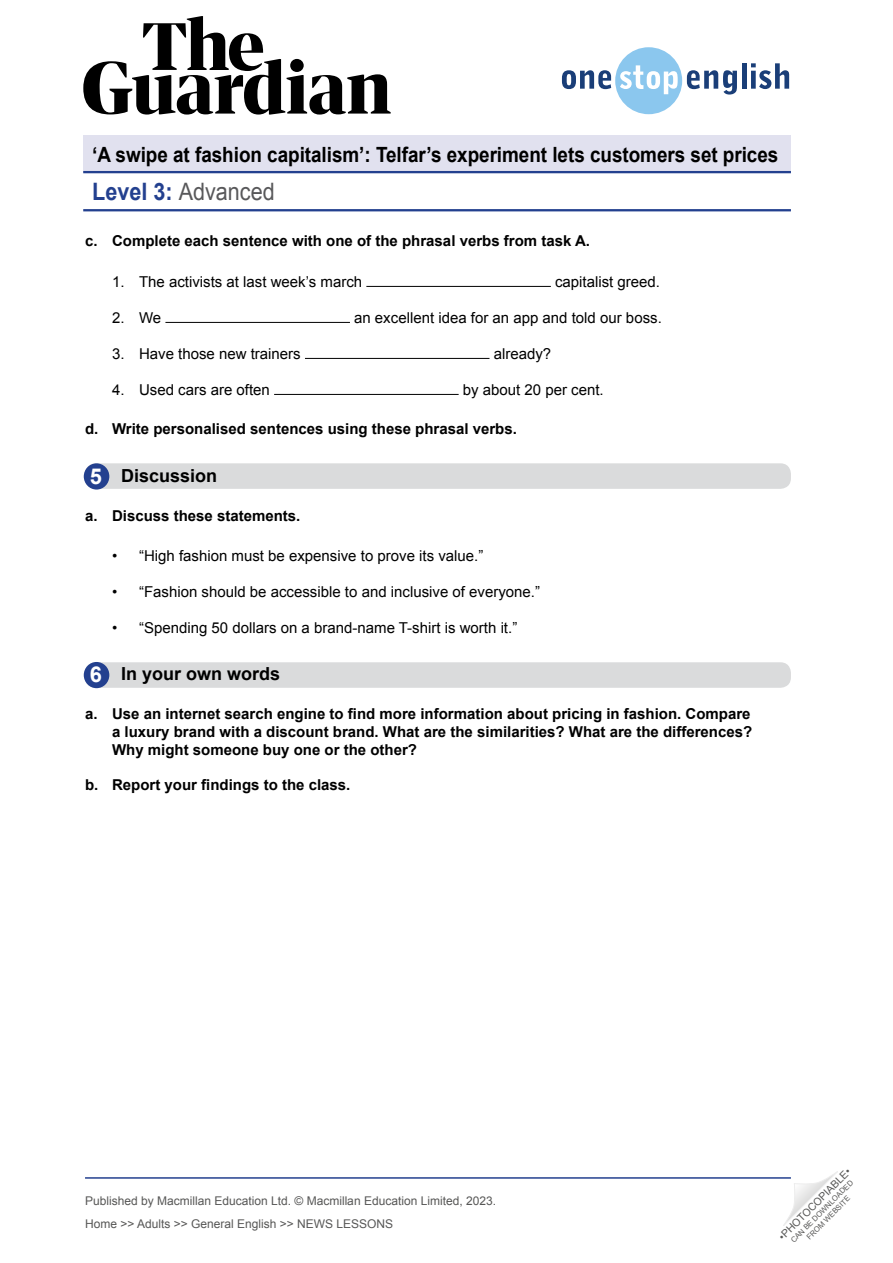
<style>
.page{position:relative;width:893px;height:1263px;background:#fff}
.page>*{position:absolute;margin:0;border:0;box-sizing:border-box;transform-origin:0 0}
.t1{font:24px "Arial";color:#58585a;scale:.9 1}
.WS__Exercise_title{font:700 21.9px "Arial";color:#fff}
.t2{font:700 21px "Arial";color:#000;scale:.9 1}
.WS__Exercise_title-2{font:700 18px "Arial";color:#000}
.t3{font:700 15px/18px "Arial";color:#000;text-align:justify}
.t4{font:15px "Arial";color:#000}
.t5{font:12px/23px "Arial";color:#575756}
.t6{font:10.5px "Arial";color:#575756}
.t7{font:7.5px/9px "Arial";color:#575756;text-align:center}
.s1{font-weight:700;color:#23408f}
</style>
<div class="page">
<svg style="left:783px;top:1171px;width:55px;height:55px"></svg>
<svg style="left:83px;top:16px;width:308px;height:99px"></svg>
<svg style="left:562px;top:47px;width:175px;height:67px"></svg>
<hr style="left:742px;top:63px;width:4px;height:26px;background:#1a3e78">
<svg style="left:751px;top:63px;width:38px;height:26px"></svg>
<hr style="left:85px;top:1177px;width:706px;height:2px;background:#23408f">
<div style="left:83px;top:136px;width:708px;height:37px;background:#e1e1ef"></div>
<hr style="left:83px;top:171px;width:708px;height:2px;background:#23408f">
<hr style="left:83px;top:209px;width:708px;height:2px;background:#23408f">
<div style="left:85px;top:463px;width:706px;height:26px;background:#dadbdc;border-radius:10px"></div>
<div style="left:84px;top:463px;width:25px;height:27px;background:#23408f;border-radius:50%"></div>
<div style="left:85px;top:662px;width:706px;height:26px;background:#dadbdc;border-radius:10px"></div>
<div style="left:84px;top:662px;width:25px;height:26px;background:#23408f;border-radius:50%"></div>
<hr style="left:366px;top:286px;width:185px;height:1px;background:#000">
<hr style="left:165px;top:322px;width:185px;height:1px;background:#000">
<hr style="left:305px;top:358px;width:184px;height:1px;background:#000">
<hr style="left:274px;top:394px;width:185px;height:1px;background:#000">
<h3 class="t2" style="left:92px;top:141px;width:764px">‘A swipe at fashion capitalism’: Telfar’s experiment lets customers set prices</h3>
<h1 class="t1" style="left:92px;top:176px;width:204px"><span class="s1">Level 3:</span> Advanced</h1>
<p class="t3" style="left:85px;top:232px;width:506px">c. Complete each sentence with one of the phrasal verbs from task A.</p>
<p class="t4" style="left:112px;top:272px;width:252px">1. The activists at last week’s march</p>
<p class="t4" style="left:555px;top:272px;width:107px">capitalist greed.</p>
<p class="t4" style="left:112px;top:308px;width:51px">2. We</p>
<p class="t4" style="left:354px;top:308px;width:309px">an excellent idea for an app and told our boss.</p>
<p class="t4" style="left:112px;top:344px;width:190px">3. Have those new trainers</p>
<p class="t4" style="left:494px;top:344px;width:59px">already?</p>
<p class="t4" style="left:112px;top:380px;width:159px">4. Used cars are often</p>
<p class="t4" style="left:463px;top:380px;width:142px">by about 20 per cent.</p>
<p class="t3" style="left:85px;top:420px;width:433px">d. Write personalised sentences using these phrasal verbs.</p>
<p class="WS__Exercise_title-2" style="left:121px;top:463px;width:98px">Discussion</p>
<p class="t3" style="left:85px;top:507px;width:217px">a. Discuss these statements.</p>
<p class="t4" style="left:112px;top:546px;width:373px">• “High fashion must be expensive to prove its value.”</p>
<p class="t4" style="left:112px;top:582px;width:430px">• “Fashion should be accessible to and inclusive of everyone.”</p>
<p class="t4" style="left:112px;top:618px;width:407px">• “Spending 50 dollars on a brand-name T-shirt is worth it.”</p>
<p class="WS__Exercise_title-2" style="left:121px;top:662px;width:161px">In your own words</p>
<p class="t3" style="left:112px;top:705px;width:642px;text-indent:-27px">a. Use an internet search engine to find more information about pricing in fashion. Compare a luxury brand with a discount brand. What are the similarities? What are the differences?<br>Why might someone buy one or the other?</p>
<p class="t3" style="left:85px;top:776px;width:267px">b. Report your findings to the class.</p>
<p class="WS__Exercise_title" style="left:90px;top:462px;width:14px">5</p>
<p class="WS__Exercise_title" style="left:90px;top:660px;width:14px">6</p>
<p class="t5" style="left:85px;top:1189px;width:413px">Published by Macmillan Education Ltd. © Macmillan Education Limited, 2023.<br>Home &gt;&gt; Adults &gt;&gt; General English &gt;&gt; NEWS LESSONS</p>
<p class="t6" style="left:776px;top:1233px;width:99px;rotate:-45deg">•PHOTOCOPIABLE•</p>
<p class="t7" style="left:789px;top:1238px;width:86px;rotate:-45deg">CAN BE DOWNLOADED<br>FROM WEBSITE</p>
</div>
